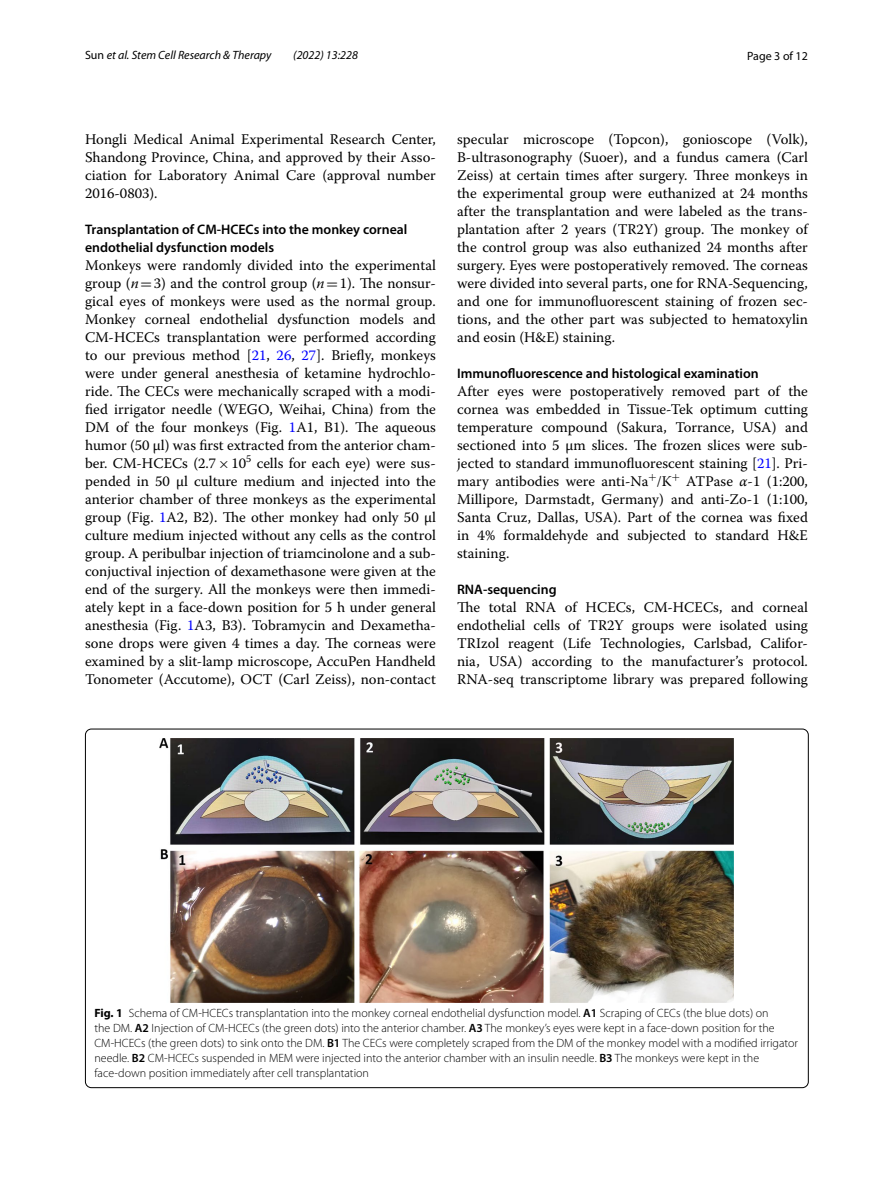
<style>
.page{position:relative;width:893px;height:1187px;background:#fff}
.page>*{position:absolute;margin:0;border:0;box-sizing:border-box;transform-origin:0 0}
.t1{font:14.7px/18px "Warnock Pro";color:#000;text-align:justify}
.t2{font:600 13.8px/18px "Myriad Pro";color:#000}
.t3{font:300 12px/15px "Myriad Pro";color:#000}
.t4{font:italic 12px "Myriad Pro";color:#000}
.t5{font:12px "Myriad Pro";color:#000}
.s1{font-style:normal}
.s2{font-style:italic}
.s3{font-family:"MTSY"}
.s4{color:#00f}
.s5{font-weight:700}
.s6{font-weight:600}
</style>
<div class="page">
<img style="left:160px;top:738px;width:574px;height:263px">
<p class="t4" style="left:85px;top:48px;width:188px"><span class="s1">Sun</span> et al. Stem Cell Research &amp; Therapy</p>
<p class="t4" style="left:293px;top:48px;width:66px">(2022) 13:228</p>
<p class="t5" style="left:747px;top:48px;width:62px">Page 3 of 12</p>
<p class="t1" style="left:85px;top:130px;width:352px">Hongli Medical Animal Experimental Research Center, Shandong Province, China, and approved by their Asso&shy;ciation for Laboratory Animal Care (approval number 2016-0803).</p>
<p class="t2" style="left:85px;top:220px;width:324px">Transplantation of CM‑HCECs into the monkey corneal endothelial dysfunction models</p>
<p class="t1" style="left:85px;top:256px;width:352px">Monkeys were randomly divided into the experimental group (<span class="s2">n</span><span class="s3">=</span>3) and the control group (<span class="s2">n</span><span class="s3">=</span>1). The nonsur&shy;gical eyes of monkeys were used as the normal group.<br>Monkey corneal endothelial dysfunction models and CM-HCECs transplantation were performed according to our previous method [<span class="s4">21</span>, <span class="s4">26</span>, <span class="s4">27</span>]. Briefly, monkeys were under general anesthesia of ketamine hydrochlo&shy;ride. The CECs were mechanically scraped with a modi&shy;fied irrigator needle (WEGO, Weihai, China) from the DM of the four monkeys (Fig. <span class="s4">1</span>A1, B1). The aqueous humor (50 μl) was first extracted from the anterior cham&shy;ber. CM-HCECs (2.7<span class="s3">×</span> -10<sup>5</sup> cells for each eye) were sus&shy;pended in 50 μl culture medium and injected into the anterior chamber of three monkeys as the experimental group (Fig. <span class="s4">1</span>A2, B2). The other monkey had only 50 μl culture medium injected without any cells as the control group. A peribulbar injection of triamcinolone and a sub&shy;conjuctival injection of dexamethasone were given at the end of the surgery. All the monkeys were then immedi&shy;ately kept in a face-down position for 5 h under general anesthesia (Fig. <span class="s4">1</span>A3, B3). Tobramycin and Dexametha&shy;sone drops were given 4 times a day. The corneas were examined by a slit-lamp microscope, AccuPen Handheld Tonometer (Accutome), OCT (Carl Zeiss), non-contact</p>
<p class="t1" style="left:457px;top:130px;width:352px">specular microscope (Topcon), gonioscope (Volk), B-ultrasonography (Suoer), and a fundus camera (Carl Zeiss) at certain times after surgery. Three monkeys in the experimental group were euthanized at 24 months after the transplantation and were labeled as the trans&shy;plantation after 2 years (TR2Y) group. The monkey of the control group was also euthanized 24 months after surgery. Eyes were postoperatively removed. The corneas were divided into several parts, one for RNA-Sequencing, and one for immunofluorescent staining of frozen sec&shy;tions, and the other part was subjected to hematoxylin and eosin (H&amp;E) staining.</p>
<p class="t2" style="left:457px;top:364px;width:303px">Immunofluorescence and histological examination</p>
<p class="t1" style="left:457px;top:382px;width:352px">After eyes were postoperatively removed part of the cornea was embedded in Tissue-Tek optimum cutting temperature compound (Sakura, Torrance, USA) and sectioned into 5 μm slices. The frozen slices were sub&shy;jected to standard immunofluorescent staining [<span class="s4">21</span>]. Pri&shy;mary antibodies were anti-Na<sup>+</sup>/K<sup>+</sup> ATPase <span class="s2">α</span>-1 (1:200, Millipore, Darmstadt, Germany) and anti-Zo-1 (1:100, Santa Cruz, Dallas, USA). Part of the cornea was fixed in 4% formaldehyde and subjected to standard H&amp;E staining.</p>
<p class="t2" style="left:457px;top:580px;width:101px">RNA‑sequencing</p>
<p class="t1" style="left:457px;top:598px;width:352px">The total RNA of HCECs, CM-HCECs, and corneal endothelial cells of TR2Y groups were isolated using TRIzol reagent (Life Technologies, Carlsbad, Califor&shy;nia, USA) according to the manufacturer’s protocol.<br>RNA-seq transcriptome library was prepared following</p>
<p class="t3" style="left:94px;top:1005px;width:705px"><span class="s5">Fig. 1</span> Schema of CM-HCECs transplantation into the monkey corneal endothelial dysfunction model. <span class="s6">A1</span> Scraping of CECs (the blue dots) on<br>the DM. <span class="s6">A2</span> Injection of CM-HCECs (the green dots) into the anterior chamber. <span class="s6">A3</span> The monkey’s eyes were kept in a face-down position for the CM-HCECs (the green dots) to sink onto the DM. <span class="s6">B1</span> The CECs were completely scraped from the DM of the monkey model with a modified irrigator needle. <span class="s6">B2</span> CM-HCECs suspended in MEM were injected into the anterior chamber with an insulin needle. <span class="s6">B3</span> The monkeys were kept in the face-down position immediately after cell transplantation</p>
</div>
